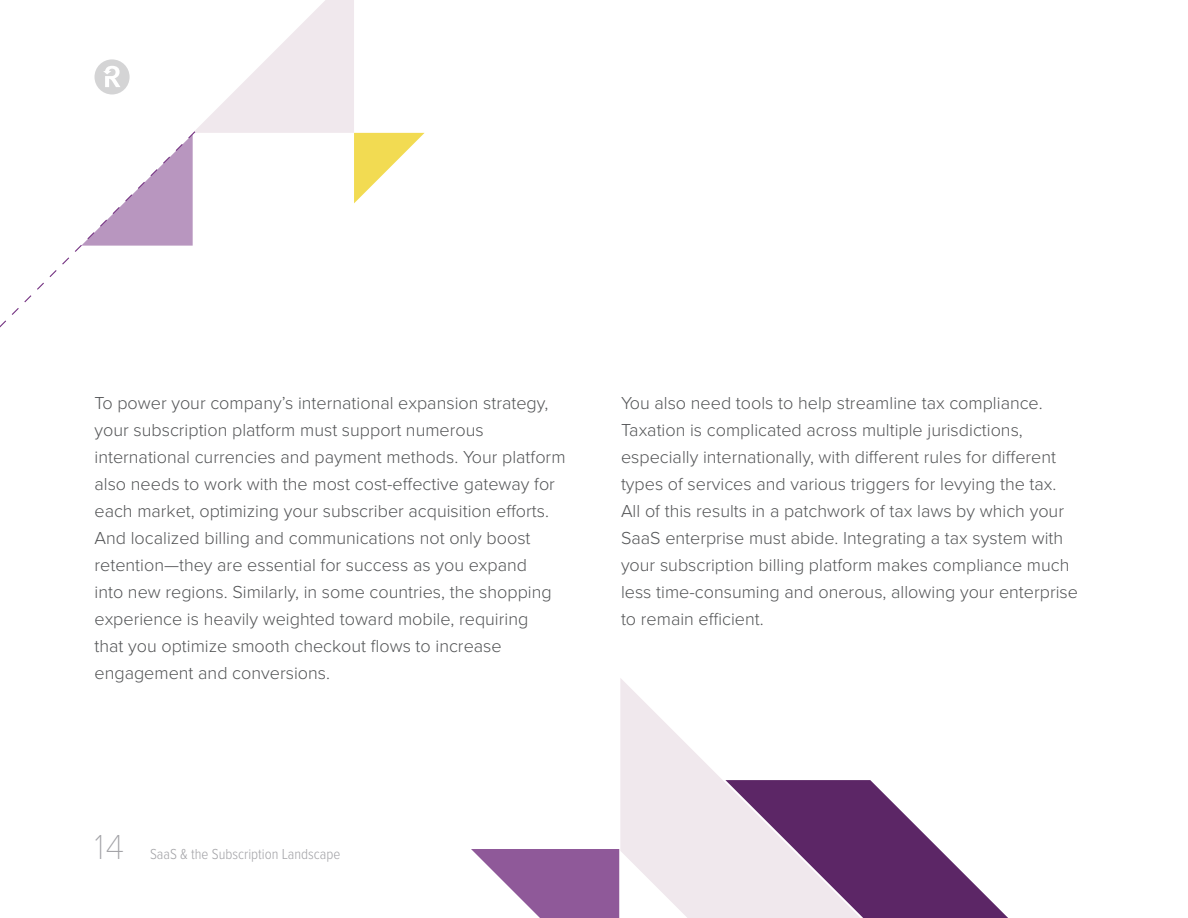
<style>
.page{position:relative;width:1188px;height:918px;background:#fff}
.page>*{position:absolute;margin:0;border:0;box-sizing:border-box;transform-origin:0 0}
.t1{font:100 36px "Proxima Nova T";color:#a3a3a7}
.Body_Copy__Regular{font:300 18px/27px "Proxima Nova";color:#545557}
.Subhead__Regular{font:300 15px "Proxima Nova Cond";color:#a3a3a7}
</style>
<div class="page">
<svg style="left:861px;top:780px;width:147px;height:138px"></svg>
<svg style="left:0;top:0;width:425px;height:328px"></svg>
<svg style="left:471px;top:849px;width:148px;height:69px"></svg>
<svg style="left:620px;top:678px;width:241px;height:240px;fill:#f0e8ed"></svg>
<p class="Body_Copy__Regular" style="left:94px;top:389px;width:473px">To power your company’s international expansion strategy, your subscription platform must support numerous international currencies and payment methods. Your platform also needs to work with the most cost-effective gateway for each market, optimizing your subscriber acquisition efforts.<br>And localized billing and communications not only boost retention—they are essential for success as you expand<br>into new regions. Similarly, in some countries, the shopping experience is heavily weighted toward mobile, requiring<br>that you optimize smooth checkout flows to increase engagement and conversions.</p>
<p class="Body_Copy__Regular" style="left:621px;top:389px;width:459px">You also need tools to help streamline tax compliance.<br>Taxation is complicated across multiple jurisdictions, especially internationally, with different rules for different types of services and various triggers for levying the tax.<br>All of this results in a patchwork of tax laws by which your SaaS enterprise must abide. Integrating a tax system with your subscription billing platform makes compliance much less time-consuming and onerous, allowing your enterprise to remain efficient.</p>
<p class="t1" style="left:94px;top:827px;width:31px">14</p>
<p class="Subhead__Regular" style="left:150px;top:846px;width:192px">SaaS &amp; the Subscription Landscape</p>
</div>
